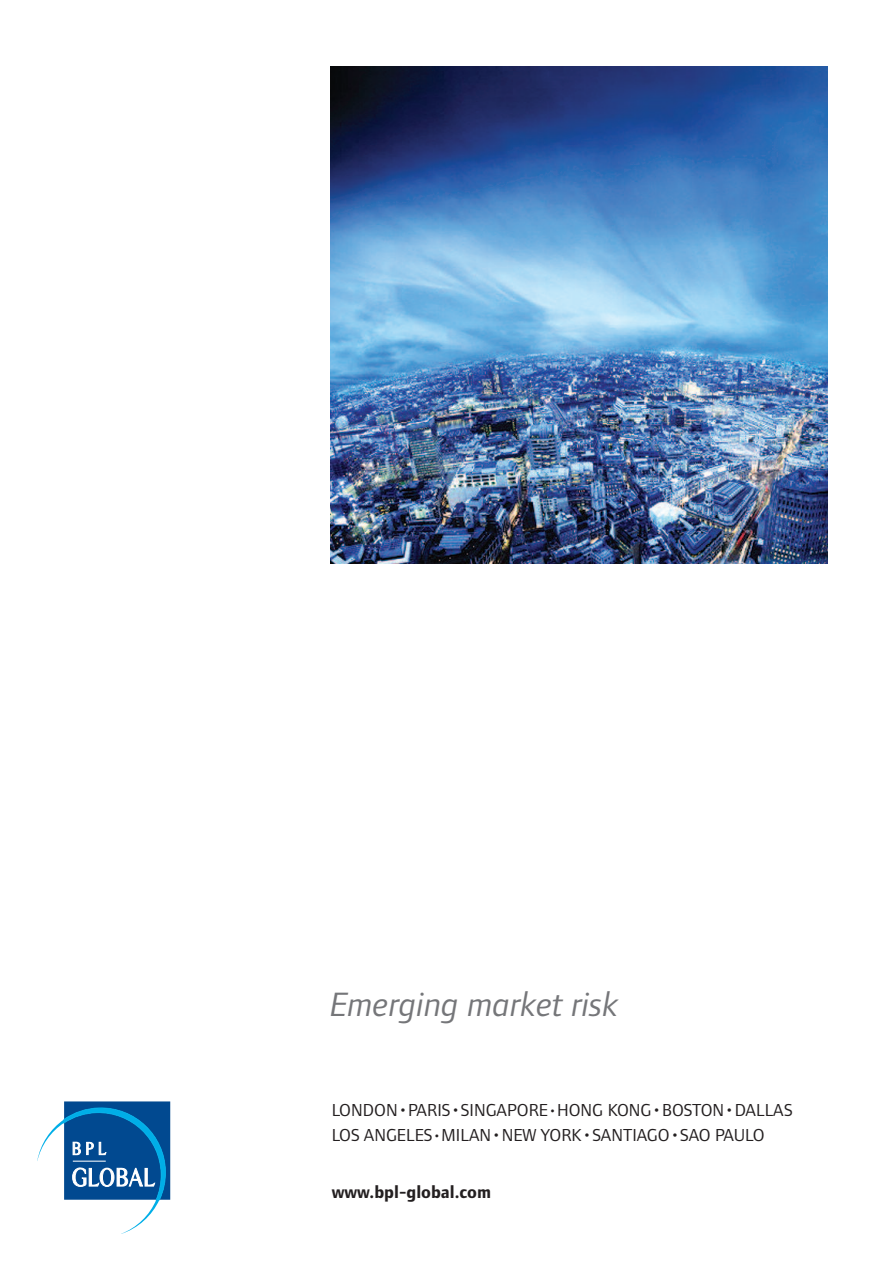
<style>
.page{position:relative;width:893px;height:1263px;background:#fff}
.page>*{position:absolute;margin:0;border:0;box-sizing:border-box;transform-origin:0 0}
.t1{font:italic 34.95px "Foundry Form Sans";color:#757679}
.t2{font:18px/25.2px "Foundry Form Sans";color:#231f20}
.t3{font:700 18px "Foundry Form Sans";color:#231f20}
.s1{font-size:21px}
</style>
<div class="page">
<img style="left:330px;top:67px;width:497px;height:497px">
<svg style="left:37px;top:1101px;width:133px;height:133px"></svg>
<hr style="left:73px;top:1160px;width:33px;height:2px;background:#fff">
<h1 class="t1" style="left:330px;top:984px;width:290px">Emerging market risk</h1>
<p class="t2" style="left:332px;top:1099px;width:462px">LONDON<span class="s1">•</span>PARIS<span class="s1">•</span>SINGAPORE•HONG KONG<span class="s1">•</span>BOSTON<span class="s1">•</span>DALLAS<br>LOS ANGELES•MILAN<span class="s1">•</span>NEW YORK<span class="s1">•</span>SANTIAGO<span class="s1">•</span>SAO PAULO</p>
<p class="t3" style="left:332px;top:1185px;width:161px">www.bpl-global.com</p>
</div>
